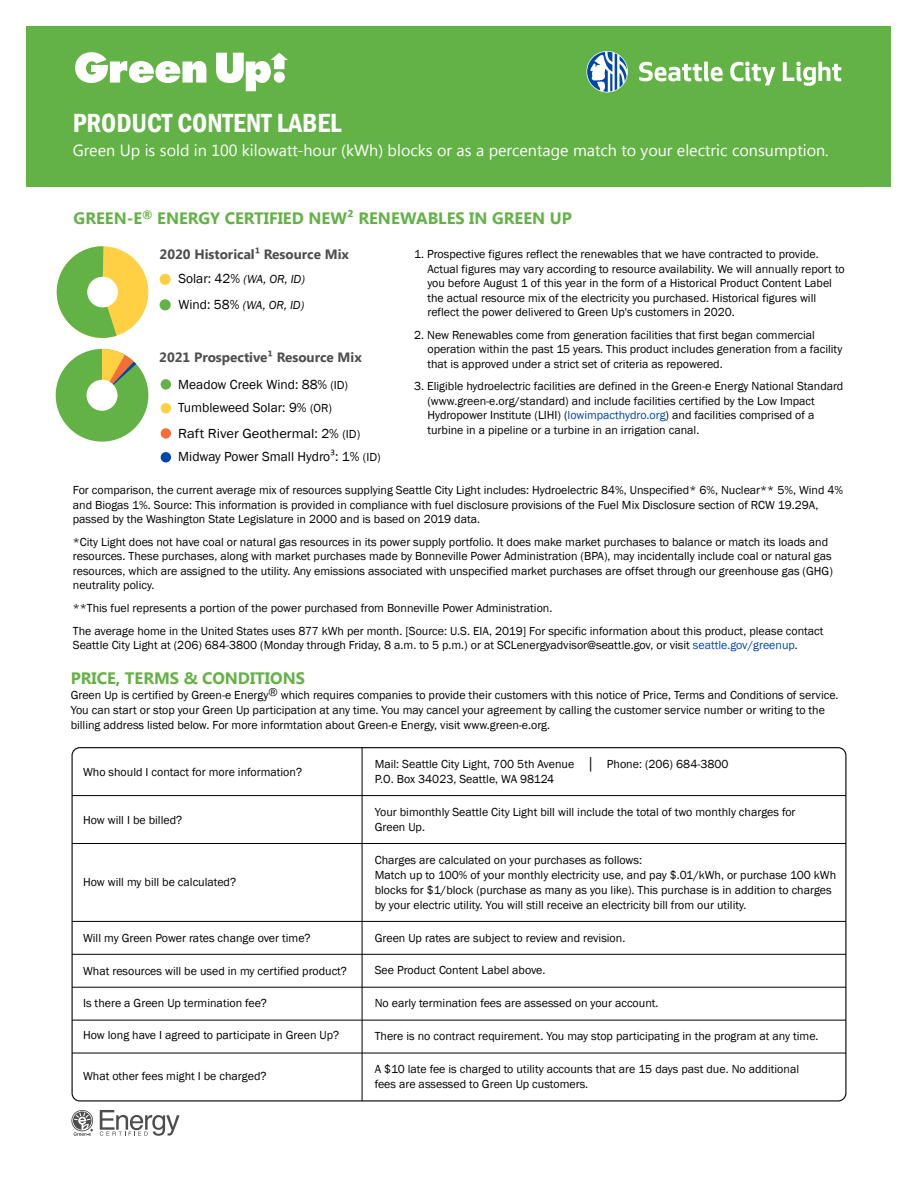
<style>
.page{position:relative;width:918px;height:1188px;background:#fff}
.page>*{position:absolute;margin:0;border:0;box-sizing:border-box;transform-origin:0 0}
.t1{font:600 condensed 27px "Franklin Gothic";color:#fff}
.t2{font:700 16.5px "Segoe UI";color:#63b246}
.t3{font:16.2px "Segoe UI";color:#fff}
.t4{font:13.5px/25.5px "Franklin Gothic";color:#000}
.t5{font:700 13.5px "Segoe UI";color:#4e4e50}
.t6{font:12px/14.4px "Franklin Gothic";color:#000}
.t7{font:italic 12px/26px "Franklin Gothic";color:#000}
.s1{font-style:normal;font-size:13.5px}
.s2{font-size:12px}
.s3{font-family:"Segoe UI"}
.s4{color:#0046ad}
</style>
<div class="page">
<div style="left:27px;top:26px;width:864px;height:160px;background:#63b246"></div>
<svg style="left:639px;top:62px;width:84px;height:19px"></svg>
<svg style="left:730px;top:62px;width:45px;height:23px"></svg>
<svg style="left:783px;top:62px;width:58px;height:24px"></svg>
<svg style="left:586px;top:51px;width:42px;height:41px"></svg>
<svg style="left:75px;top:52px;width:131px;height:31px"></svg>
<svg style="left:216px;top:53px;width:72px;height:38px"></svg>
<div style="left:274px;top:72px;width:11px;height:11px;background:#fff;border-radius:50%"></div>
<svg style="left:71px;top:1110px;width:22px;height:26px"></svg>
<svg style="left:100px;top:1110px;width:80px;height:26px"></svg>
<hr style="left:362px;top:748px;width:1px;height:353px;background:#000">
<hr style="left:72px;top:795px;width:774px;height:1px;background:#000">
<hr style="left:72px;top:843px;width:774px;height:1px;background:#000">
<hr style="left:72px;top:921px;width:774px;height:1px;background:#000">
<hr style="left:72px;top:954px;width:774px;height:1px;background:#000">
<hr style="left:72px;top:987px;width:774px;height:1px;background:#000">
<hr style="left:72px;top:1020px;width:774px;height:1px;background:#000">
<hr style="left:72px;top:1053px;width:774px;height:1px;background:#000">
<div style="left:161px;top:403px;width:10px;height:10px;background:#ffd043;border-radius:50%"></div>
<div style="left:161px;top:379px;width:10px;height:11px;background:#63b246;border-radius:50%"></div>
<div style="left:161px;top:428px;width:10px;height:11px;background:#f36e38;border-radius:50%"></div>
<div style="left:161px;top:452px;width:10px;height:10px;background:#0046ad;border-radius:50%"></div>
<div style="left:56px;top:349px;width:92px;height:93px;background:#63b246;border-radius:50%"></div>
<svg style="left:102px;top:349px;width:34px;height:37px"></svg>
<div style="left:87px;top:380px;width:31px;height:31px;background:#fff;border-radius:50%"></div>
<div style="left:160px;top:274px;width:11px;height:11px;background:#ffd043;border-radius:50%"></div>
<div style="left:160px;top:299px;width:11px;height:11px;background:#63b246;border-radius:50%"></div>
<div style="left:57px;top:246px;width:91px;height:92px;background:#ffd043;border-radius:50%"></div>
<svg style="left:57px;top:246px;width:60px;height:92px"></svg>
<div style="left:87px;top:277px;width:31px;height:30px;background:#fff;border-radius:50%"></div>
<h1 class="t1" style="left:73px;top:104px;width:270px">PRODUCT CONTENT LABEL</h1>
<h3 class="t3" style="left:73px;top:139px;width:757px">Green Up is sold in 100 kilowatt-hour (kWh) blocks or as a percentage match to your electric consumption.</h3>
<h2 class="t2" style="left:74px;top:206px;width:500px">GREEN-E<sup>®</sup> ENERGY CERTIFIED NEW² RENEWABLES IN GREEN UP</h2>
<p class="t5" style="left:160px;top:244px;width:191px">2020 Historical¹ Resource Mix</p>
<p class="t7" style="left:179px;top:267px;width:128px"><span class="s1">Solar: 42%</span> (WA, OR, ID)<br><span class="s1">Wind: 58%</span> (WA, OR, ID)</p>
<p class="t5" style="left:159px;top:348px;width:204px">2021 Prospective¹ Resource Mix</p>
<p class="t4" style="left:178px;top:372px;width:171px">Meadow Creek Wind: 88% <span class="s2">(ID)</span></p>
<p class="t4" style="left:178px;top:395px;width:183px">Tumbleweed Solar: 9% <span class="s2">(OR)<br></span>Raft River Geothermal: 2% <span class="s2">(ID)</span></p>
<p class="t4" style="left:178px;top:444px;width:204px">Midway Power Small Hydro<span class="s3">³</span>: 1% <span class="s2">(ID)</span></p>
<p class="t6" style="left:427px;top:248px;width:419px;text-indent:-13px">1. Prospective figures reflect the renewables that we have contracted to provide.<br>Actual figures may vary according to resource availability. We will annually report to you before August 1 of this year in the form of a Historical Product Content Label the actual resource mix of the electricity you purchased. Historical figures will reflect the power delivered to Green Up's customers in 2020.</p>
<p class="t6" style="left:427px;top:328px;width:416px;text-indent:-13px">2. New Renewables come from generation facilities that first began commercial operation within the past 15 years. This product includes generation from a facility that is approved under a strict set of criteria as repowered.</p>
<p class="t6" style="left:427px;top:380px;width:418px;text-indent:-13px">3. Eligible hydroelectric facilities are defined in the Green-e Energy National Standard (www.green-e.org/standard) and include facilities certified by the Low Impact Hydropower Institute (LIHI) (<span class="s4">lowimpacthydro.org</span>) and facilities comprised of a turbine in a pipeline or a turbine in an irrigation canal.</p>
<p class="t6" style="left:73px;top:483px;width:772px">For comparison, the current average mix of resources supplying Seattle City Light includes: Hydroelectric 84%, Unspecified* 6%, Nuclear** 5%, Wind 4% and Biogas 1%. Source: This information is provided in compliance with fuel disclosure provisions of the Fuel Mix Disclosure section of RCW 19.29A, passed by the Washington State Legislature in 2000 and is based on 2019 data.</p>
<p class="t6" style="left:73px;top:535px;width:762px">*City Light does not have coal or natural gas resources in its power supply portfolio. It does make market purchases to balance or match its loads and resources. These purchases, along with market purchases made by Bonneville Power Administration (BPA), may incidentally include coal or natural gas resources, which are assigned to the utility. Any emissions associated with unspecified market purchases are offset through our greenhouse gas (GHG) neutrality policy.</p>
<p class="t6" style="left:73px;top:597px;width:752px;line-height:22.8px">**This fuel represents a portion of the power purchased from Bonneville Power Administration.<br>The average home in the United States uses 877 kWh per month. [Source: U.S. EIA, 2019] For specific information about this product, please contact</p>
<p class="t6" style="left:73px;top:638px;width:727px">Seattle City Light at (206) 684-3800 (Monday through Friday, 8 a.m. to 5 p.m.) or at SCLenergyadvisor@seattle.gov, or visit <span class="s4">seattle.gov/greenup</span>.</p>
<h2 class="t2" style="left:71px;top:666px;width:236px">PRICE, TERMS &amp; CONDITIONS</h2>
<p class="t6" style="left:71px;top:688px;width:769px;line-height:15px">Green Up is certified by Green-e Energy® which requires companies to provide their customers with this notice of Price, Terms and Conditions of service.<br>You can start or stop your Green Up participation at any time. You may cancel your agreement by calling the customer service number or writing to the billing address listed below. For more informtation about Green-e Energy, visit www.green-e.org.</p>
<p class="t6" style="left:83px;top:765px;width:221px">Who should I contact for more information?</p>
<p class="t6" style="left:83px;top:813px;width:101px">How will I be billed?</p>
<p class="t6" style="left:375px;top:757px;width:355px;line-height:15px">Mail: Seattle City Light, 700 5th Avenue │ Phone: (206) 684-3800<br>P.O. Box 34023, Seattle, WA 98124</p>
<p class="t6" style="left:375px;top:805px;width:422px;line-height:15px">Your bimonthly Seattle City Light bill will include the total of two monthly charges for<br>Green Up.</p>
<p class="t6" style="left:375px;top:853px;width:463px;line-height:14.9px">Charges are calculated on your purchases as follows:<br>Match up to 100% of your monthly electricity use, and pay $.01/kWh, or purchase 100 kWh blocks for $1/block (purchase as many as you like). This purchase is in addition to charges by your electric utility. You will still receive an electricity bill from our utility.</p>
<p class="t6" style="left:375px;top:931px;width:252px">Green Up rates are subject to review and revision.</p>
<p class="t6" style="left:375px;top:963px;width:172px">See Product Content Label above.</p>
<p class="t6" style="left:375px;top:996px;width:285px">No early termination fees are assessed on your account.</p>
<p class="t6" style="left:375px;top:1029px;width:445px">There is no contract requirement. You may stop participating in the program at any time.</p>
<p class="t6" style="left:375px;top:1062px;width:426px;line-height:15px">A $10 late fee is charged to utility accounts that are 15 days past due. No additional fees are assessed to Green Up customers.</p>
<p class="t6" style="left:83px;top:875px;width:155px">How will my bill be calculated?</p>
<p class="t6" style="left:83px;top:931px;width:229px">Will my Green Power rates change over time?</p>
<p class="t6" style="left:83px;top:964px;width:265px">What resources will be used in my certified product?</p>
<p class="t6" style="left:83px;top:996px;width:185px">Is there a Green Up termination fee?</p>
<p class="t6" style="left:83px;top:1029px;width:258px">How long have I agreed to participate in Green Up?</p>
<p class="t6" style="left:83px;top:1069px;width:185px">What other fees might I be charged?</p>
</div>
